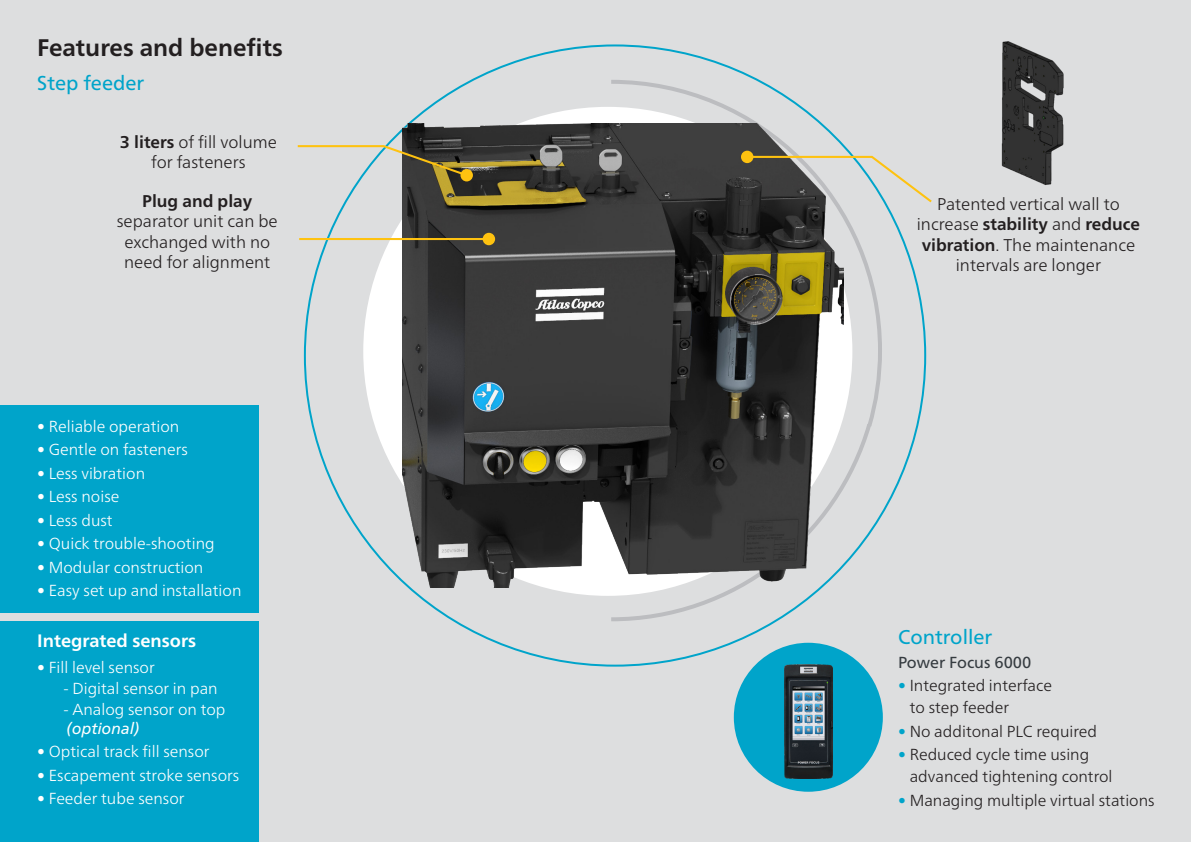
<style>
.page{position:relative;width:1191px;height:842px;background:#dddedf}
.page>*{position:absolute;margin:0;border:0;box-sizing:border-box;transform-origin:0 0}
.t1{font:700 24px "Neue Frutiger World";color:#231f20}
.t2{font:20px "Neue Frutiger World";color:#00a4ca}
.t3{font:700 18px "Neue Frutiger World";color:#fff}
.t4{font:300 17px/20.4px "Neue Frutiger World";color:#231f20;text-align:center}
.t5{font:300 16px/19.2px "Neue Frutiger World";color:#fff}
.t6{font:300 16px/22px "Neue Frutiger World";color:#231f20}
.t7{font:16px "Neue Frutiger World";color:#353b40}
.s1{font-weight:700}
.s2{font-weight:400;font-style:italic}
.s3{color:#00a4ca}
</style>
<div class="page">
<img style="left:1001px;top:41px;width:63px;height:144px">
<div style="left:0;top:621px;width:259px;height:221px;background:#00a4ca"></div>
<div style="left:0;top:406px;width:259px;height:207px;background:#00a4ca"></div>
<svg style="left:611px;top:431px;width:263px;height:192px"></svg>
<svg style="left:611px;top:78px;width:271px;height:353px"></svg>
<div style="left:363px;top:107px;width:489px;height:489px;background:#fff;border-radius:50%"></div>
<img style="left:402px;top:124px;width:441px;height:463px">
<svg style="left:297px;top:144px;width:172px;height:34px"></svg>
<div style="left:460px;top:169px;width:13px;height:12px;background:#fec210;border-radius:50%"></div>
<hr style="left:299px;top:238px;width:190px;height:2px;background:#fec210">
<div style="left:482px;top:233px;width:13px;height:12px;background:#fec210;border-radius:50%"></div>
<div style="left:734px;top:643px;width:149px;height:149px;background:#00a4ca;border-radius:50%"></div>
<img style="left:784px;top:665px;width:49px;height:113px">
<svg style="left:745px;top:155px;width:187px;height:49px"></svg>
<div style="left:741px;top:151px;width:12px;height:12px;background:#fec210;border-radius:50%"></div>
<p class="t1" style="left:37px;top:26px;width:247px">Features and benefits</p>
<p class="t2" style="left:37px;top:67px;width:109px">Step feeder</p>
<p class="t4" style="left:120px;top:132px;width:158px"><span class="s1">3 liters</span> of fill volume for fasteners</p>
<p class="t4" style="left:117px;top:191px;width:162px"><span class="s1">Plug and play </span>separator unit can be exchanged with no need for alignment</p>
<p class="t5" style="left:37px;top:417px;width:144px">• Reliable operation</p>
<p class="t5" style="left:37px;top:440px;width:152px">• Gentle on fasteners</p>
<p class="t5" style="left:37px;top:464px;width:109px">• Less vibration</p>
<p class="t5" style="left:37px;top:487px;width:84px">• Less noise</p>
<p class="t5" style="left:37px;top:511px;width:77px">• Less dust</p>
<p class="t5" style="left:37px;top:534px;width:179px">• Quick trouble-shooting</p>
<p class="t5" style="left:37px;top:558px;width:168px">• Modular construction</p>
<p class="t5" style="left:37px;top:581px;width:206px">• Easy set up and installation</p>
<p class="t3" style="left:37px;top:625px;width:160px">Integrated sensors</p>
<p class="t5" style="left:37px;top:658px;width:119px">• Fill level sensor</p>
<p class="t5" style="left:63px;top:679px;width:156px">- Digital sensor in pan</p>
<p class="t5" style="left:63px;top:699px;width:164px">- Analog sensor on top <span class="s2">(optional)</span></p>
<p class="t5" style="left:37px;top:742px;width:174px">• Optical track fill sensor</p>
<p class="t5" style="left:37px;top:766px;width:203px">• Escapement stroke sensors</p>
<p class="t5" style="left:37px;top:789px;width:149px">• Feeder tube sensor</p>
<p class="t4" style="left:916px;top:194px;width:225px">Patented vertical wall to increase <span class="s1">stability</span> and <span class="s1">reduce vibration</span>. The maintenance intervals are longer</p>
<p class="t2" style="left:898px;top:621px;width:96px">Controller</p>
<p class="t7" style="left:898px;top:649px;width:135px">Power Focus 6000</p>
<p class="t6" style="left:909px;top:675px;width:144px;text-indent:-12px"><span class="s3">•</span> Integrated interface to step feeder</p>
<p class="t6" style="left:898px;top:720px;width:200px"><span class="s3">•</span> No additonal PLC required</p>
<p class="t6" style="left:909px;top:744px;width:204px;text-indent:-12px"><span class="s3">•</span> Reduced cycle time using advanced tightening control</p>
<p class="t6" style="left:898px;top:789px;width:258px"><span class="s3">•</span> Managing multiple virtual stations</p>
</div>
